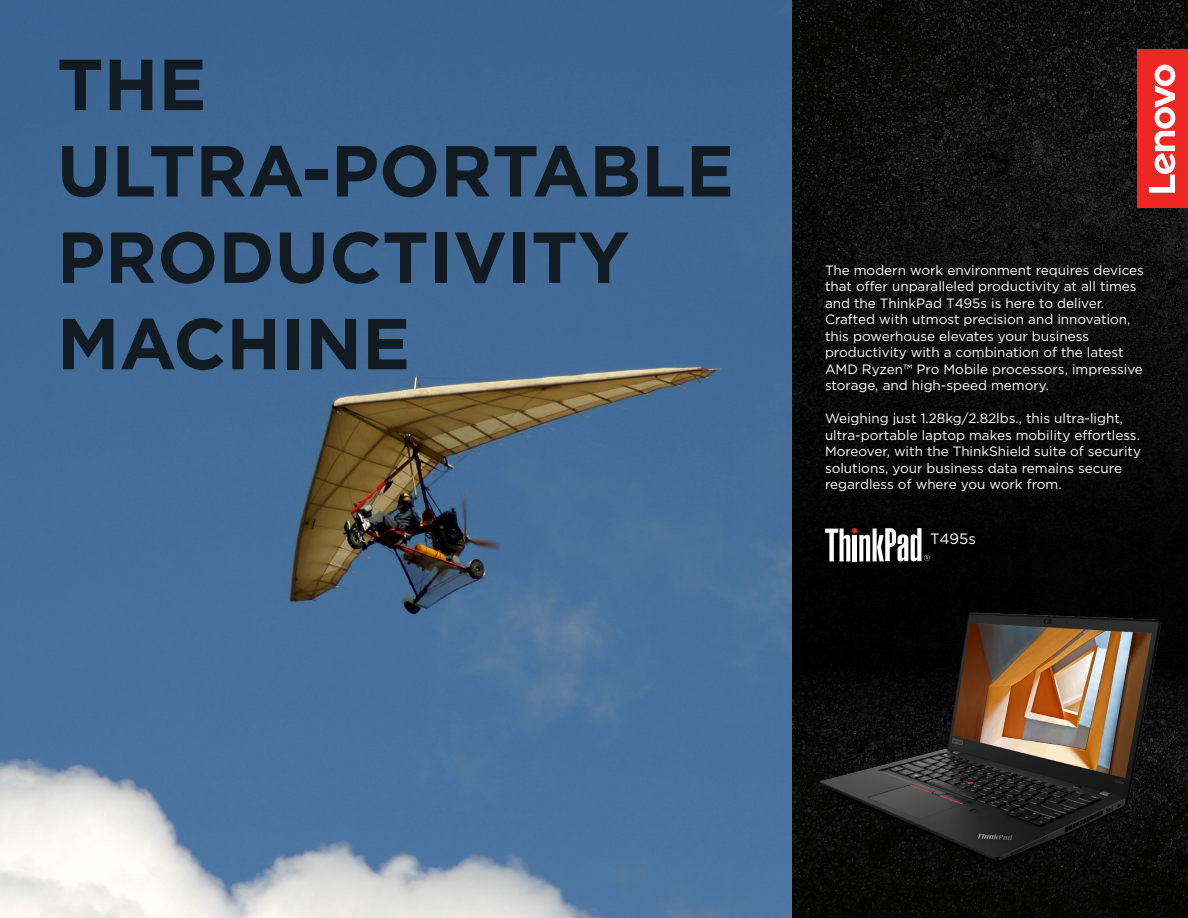
<style>
.page{position:relative;width:1188px;height:918px;background:#fff}
.page>*{position:absolute;margin:0;border:0;box-sizing:border-box;transform-origin:0 0}
.t1{font:700 72px/86.4px "Gotham";color:#121b21}
.t2{font:15px "Gotham";letter-spacing:-.005em;color:#fff}
.body_01{font:13.5px/16.5px "Gotham";color:#fff}
</style>
<div class="page">
<img style="left:0;top:0;width:792px;height:917px">
<svg style="left:792px;top:0;width:396px;height:55px;background:#0d0e0d"></svg>
<svg style="left:792px;top:652px;width:396px;height:266px;background:#080807"></svg>
<svg style="left:792px;top:55px;width:396px;height:597px;background:#0b0b0a"></svg>
<div style="left:1137px;top:50px;width:51px;height:158px;background:#ee2624"></div>
<svg style="left:1149px;top:65px;width:26px;height:128px"></svg>
<svg style="left:825px;top:528px;width:105px;height:33px"></svg>
<img style="left:816px;top:608px;width:352px;height:265px">
<h1 class="t1" style="left:57px;top:41px;width:679px">THE<br>ULTRA-PORTABLE<br>PRODUCTIVITY<br>MACHINE</h1>
<p class="body_01" style="left:825px;top:261px;width:320px">The modern work environment requires devices that offer unparalleled productivity at all times and the ThinkPad T495s is here to deliver.<br>Crafted with utmost precision and innovation, this powerhouse elevates your business productivity with a combination of the latest AMD Ryzen™ Pro Mobile processors, impressive storage, and high-speed memory.</p>
<p class="body_01" style="left:825px;top:410px;width:318px">Weighing just 1.28kg/2.82lbs., this ultra-light, ultra-portable laptop makes mobility effortless.<br>Moreover, with the ThinkShield suite of security solutions, your business data remains secure regardless of where you work from.</p>
<p class="t2" style="left:930px;top:530px;width:47px">T495s</p>
</div>
